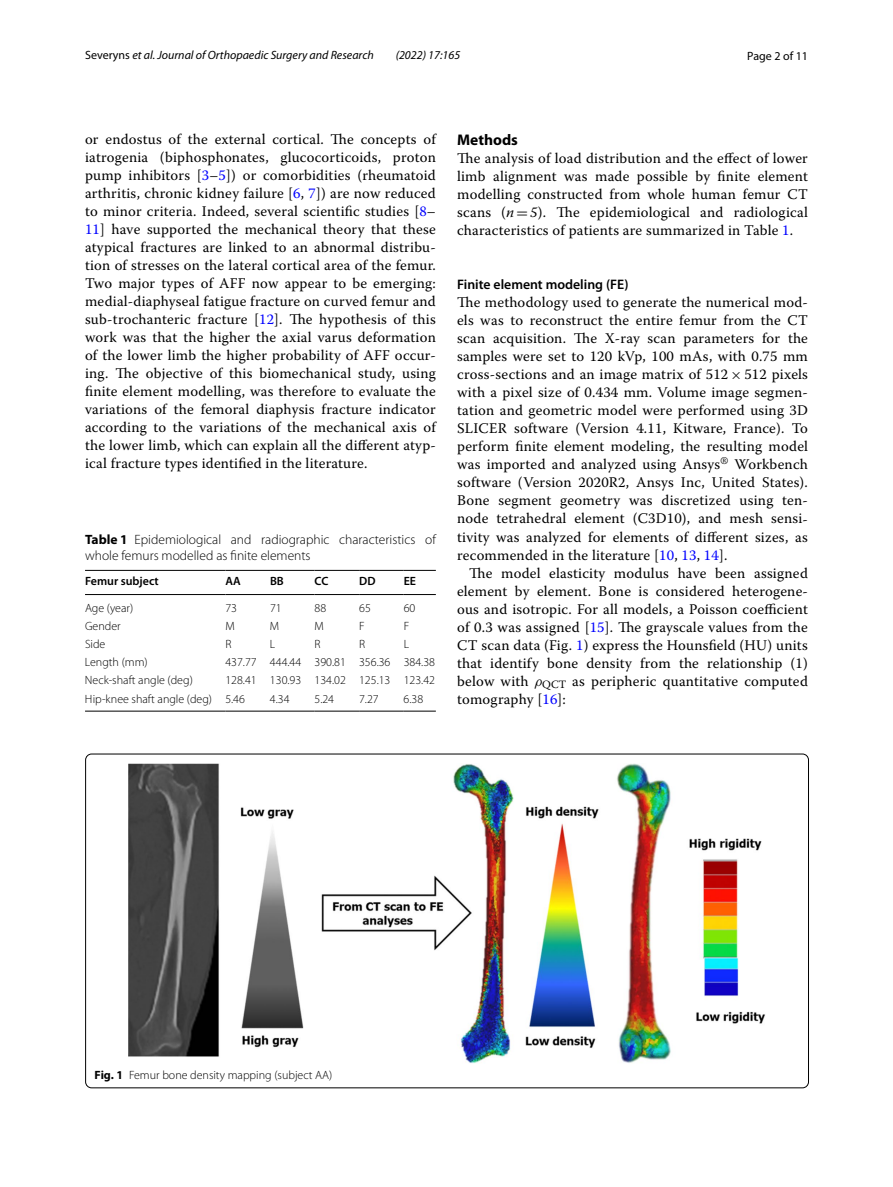
<style>
.page{position:relative;width:893px;height:1187px;background:#fff}
.page>*{position:absolute;margin:0;border:0;box-sizing:border-box;transform-origin:0 0}
.t1{font:700 15.45px "Myriad Pro";color:#000}
.t2{font:14.7px/18px "Warnock Pro";letter-spacing:.015em;color:#000;text-align:justify}
.t3{font:600 13.8px "Myriad Pro";color:#000}
.t4{font:300 13.5px/16.5px "Myriad Pro";color:#000}
.t5{font:300 12px/18.3px "Myriad Pro";color:#000}
.t6{font:italic 12px "Myriad Pro";color:#000}
.t7{font:600 12px "Myriad Pro";color:#000}
.t8{font:12px "Myriad Pro";color:#000}
.s1{font-style:normal}
.s2{color:#00f}
.s3{font-style:italic}
.s4{font-family:"MTSY"}
.s5{font-family:"MTMI"}
.s6{font-weight:700}
</style>
<div class="page">
<hr style="left:85px;top:570px;width:140px;height:1px;background:#000">
<hr style="left:85px;top:594px;width:140px;height:1px;background:#000">
<hr style="left:225px;top:570px;width:45px;height:1px;background:#000">
<hr style="left:225px;top:594px;width:45px;height:1px;background:#000">
<hr style="left:270px;top:570px;width:45px;height:1px;background:#000">
<hr style="left:270px;top:594px;width:45px;height:1px;background:#000">
<hr style="left:315px;top:570px;width:44px;height:1px;background:#000">
<hr style="left:315px;top:594px;width:44px;height:1px;background:#000">
<hr style="left:359px;top:570px;width:45px;height:1px;background:#000">
<hr style="left:359px;top:594px;width:45px;height:1px;background:#000">
<hr style="left:404px;top:570px;width:32px;height:1px;background:#000">
<hr style="left:404px;top:594px;width:32px;height:1px;background:#000">
<hr style="left:85px;top:710px;width:140px;height:1px;background:#000">
<hr style="left:225px;top:710px;width:45px;height:1px;background:#000">
<hr style="left:270px;top:710px;width:45px;height:1px;background:#000">
<hr style="left:315px;top:710px;width:44px;height:1px;background:#000">
<hr style="left:359px;top:710px;width:45px;height:1px;background:#000">
<hr style="left:404px;top:710px;width:32px;height:1px;background:#000">
<img style="left:128px;top:763px;width:637px;height:300px">
<p class="t6" style="left:85px;top:48px;width:290px"><span class="s1">Severyns</span> et al. Journal of Orthopaedic Surgery and Research</p>
<p class="t6" style="left:396px;top:48px;width:66px">(2022) 17:165</p>
<p class="t8" style="left:747px;top:48px;width:62px">Page 2 of 11</p>
<p class="t2" style="left:85px;top:130px;width:352px">or endostus of the external cortical. The concepts of iatrogenia (biphosphonates, glucocorticoids, proton pump inhibitors [<span class="s2">3</span>–<span class="s2">5</span>]) or comorbidities (rheumatoid arthritis, chronic kidney failure [<span class="s2">6</span>, <span class="s2">7</span>]) are now reduced to minor criteria. Indeed, several scientific studies [<span class="s2">8</span>– <span class="s2">11</span>] have supported the mechanical theory that these atypical fractures are linked to an abnormal distribu&shy;tion of stresses on the lateral cortical area of the femur.<br>Two major types of AFF now appear to be emerging: medial-diaphyseal fatigue fracture on curved femur and sub-trochanteric fracture [<span class="s2">12</span>]. The hypothesis of this work was that the higher the axial varus deformation of the lower limb the higher probability of AFF occur&shy;ing. The objective of this biomechanical study, using finite element modelling, was therefore to evaluate the variations of the femoral diaphysis fracture indicator according to the variations of the mechanical axis of the lower limb, which can explain all the different atyp&shy;ical fracture types identified in the literature.</p>
<p class="t1" style="left:457px;top:129px;width:62px">Methods</p>
<p class="t2" style="left:457px;top:148px;width:352px">The analysis of load distribution and the effect of lower limb alignment was made possible by finite element modelling constructed from whole human femur CT scans (<span class="s3">n</span><span class="s4">=</span><span class="s3">5</span>). The epidemiological and radiological characteristics of patients are summarized in Table <span class="s2">1</span>.</p>
<p class="t3" style="left:457px;top:276px;width:173px">Finite element modeling (FE)</p>
<p class="t2" style="left:457px;top:293px;width:352px">The methodology used to generate the numerical mod&shy;els was to reconstruct the entire femur from the CT scan acquisition. The X-ray scan parameters for the samples were set to 120 kVp, 100 mAs, with 0.75 mm cross-sections and an image matrix of 512<span class="s4">×</span>512 pixels with a pixel size of 0.434 mm. Volume image segmen&shy;tation and geometric model were performed using 3D SLICER software (Version 4.11, Kitware, France). To perform finite element modeling, the resulting model was imported and analyzed using Ansys<sup>®</sup> Workbench software (Version 2020R2, Ansys Inc, United States).<br>Bone segment geometry was discretized using ten&shy;node tetrahedral element (C3D10), and mesh sensi&shy;tivity was analyzed for elements of different sizes, as recommended in the literature [<span class="s2">10</span>, <span class="s2">13</span>, <span class="s2">14</span>].</p>
<p class="t2" style="left:457px;top:563px;width:352px;text-indent:12px">The model elasticity modulus have been assigned element by element. Bone is considered heterogene&shy;ous and isotropic. For all models, a Poisson coefficient of 0.3 was assigned [<span class="s2">15</span>]. The grayscale values from the CT scan data (Fig. <span class="s2">1</span>) express the Hounsfield (HU) units that identify bone density from the relationship (1) below with <span class="s5">ρ</span><sub>QCT</sub> as peripheric quantitative computed tomography [<span class="s2">16</span>]:</p>
<p class="t4" style="left:85px;top:531px;width:352px"><span class="s6">Table 1</span> Epidemiological and radiographic characteristics of whole femurs modelled as finite elements</p>
<p class="t7" style="left:85px;top:573px;width:75px">Femur subject</p>
<p class="t7" style="left:225px;top:573px;width:17px">AA</p>
<p class="t7" style="left:270px;top:573px;width:15px">BB</p>
<p class="t7" style="left:315px;top:573px;width:15px">CC</p>
<p class="t7" style="left:359px;top:573px;width:18px">DD</p>
<p class="t7" style="left:404px;top:573px;width:14px">EE</p>
<p class="t5" style="left:85px;top:598px;width:50px">Age (year)</p>
<p class="t5" style="left:225px;top:598px;width:13px">73</p>
<p class="t5" style="left:270px;top:598px;width:13px">71</p>
<p class="t5" style="left:315px;top:598px;width:13px">88</p>
<p class="t5" style="left:359px;top:598px;width:13px">65</p>
<p class="t5" style="left:404px;top:598px;width:13px">60</p>
<p class="t5" style="left:85px;top:617px;width:37px">Gender</p>
<p class="t5" style="left:225px;top:617px;width:11px">M</p>
<p class="t5" style="left:270px;top:617px;width:11px">M</p>
<p class="t5" style="left:315px;top:617px;width:11px">M</p>
<p class="t5" style="left:359px;top:617px;width:7px">F</p>
<p class="t5" style="left:404px;top:617px;width:7px">F</p>
<p class="t5" style="left:85px;top:635px;width:22px">Side</p>
<p class="t5" style="left:225px;top:635px;width:8px">R</p>
<p class="t5" style="left:270px;top:635px;width:7px">L</p>
<p class="t5" style="left:315px;top:635px;width:8px">R</p>
<p class="t5" style="left:359px;top:635px;width:8px">R</p>
<p class="t5" style="left:404px;top:635px;width:7px">L</p>
<p class="t5" style="left:85px;top:653px;width:64px">Length (mm)</p>
<p class="t5" style="left:225px;top:653px;width:211px">437.77 444.44 390.81 356.36 384.38</p>
<p class="t5" style="left:85px;top:671px;width:109px">Neck-shaft angle (deg)</p>
<p class="t5" style="left:85px;top:671px;width:352px;text-indent:140px">128.41 130.93 134.02 125.13 123.42<br>Hip-knee shaft angle (deg) 5.46</p>
<p class="t5" style="left:270px;top:689px;width:21px">4.34</p>
<p class="t5" style="left:314px;top:689px;width:21px">5.24</p>
<p class="t5" style="left:359px;top:689px;width:21px">7.27</p>
<p class="t5" style="left:404px;top:689px;width:21px">6.38</p>
<p class="t5" style="left:95px;top:1065px;width:239px"><span class="s6">Fig. 1</span> Femur bone density mapping (subject AA)</p>
</div>
